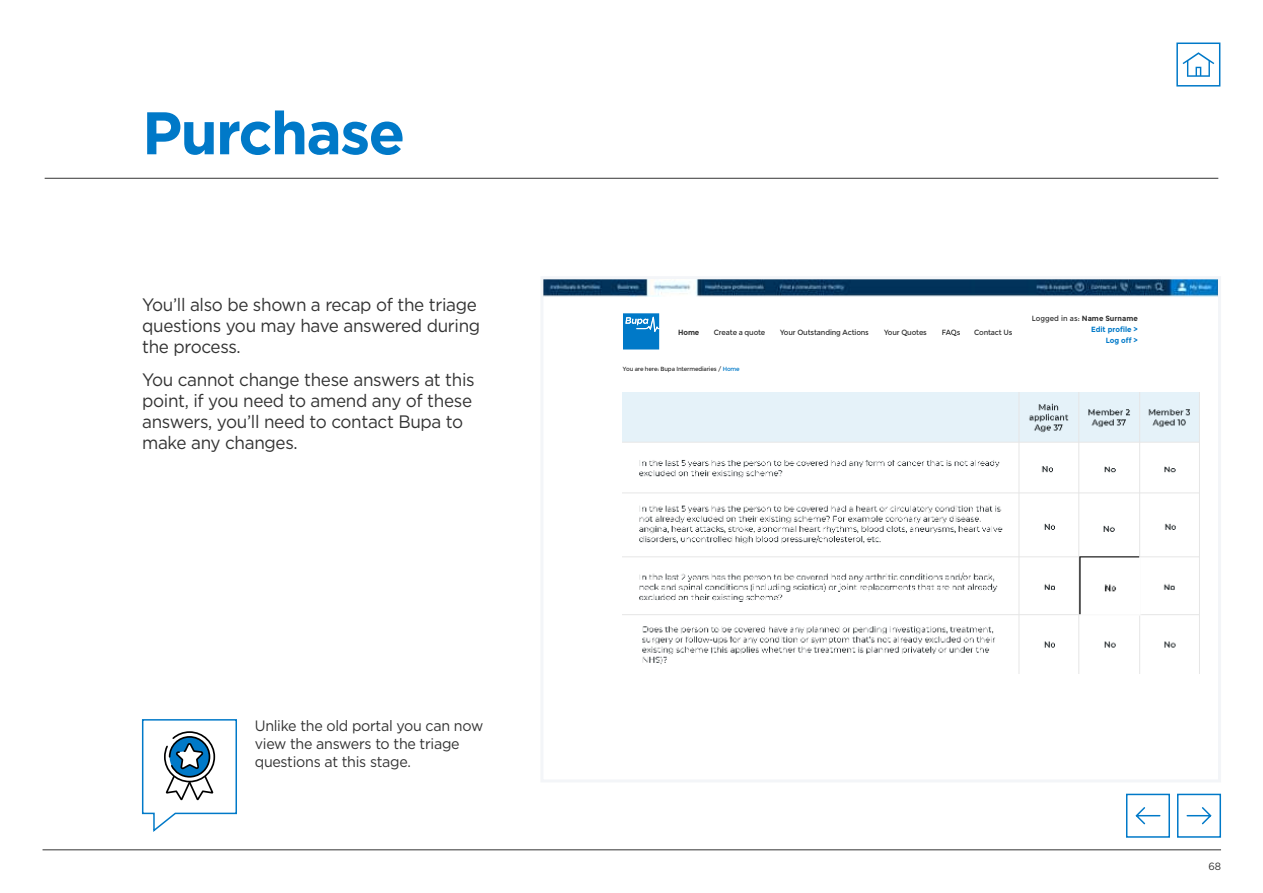
<style>
.page{position:relative;width:1263px;height:893px;background:#fff}
.page>*{position:absolute;margin:0;border:0;box-sizing:border-box;transform-origin:0 0}
.t1{font:700 60px "Gotham";letter-spacing:-.03em;color:#0079c8}
.t2{font:18px/21px "Gotham";letter-spacing:-.02em;color:#333;scale:.95 1}
.t3{font:15px/18px "Gotham";letter-spacing:-.02em;color:#333;scale:.95 1}
.t4{font:10.5px "Gotham";color:#333;scale:.95 1}
.t5{font:7.5px "Montserrat";letter-spacing:-.02em;color:#333;scale:.95 1}
.t6{font:700 7.5px/11.2px "Montserrat";letter-spacing:.005em;color:#0079c8;text-align:right;scale:.95 1}
.t7{font:700 7.5px "Montserrat";color:#333;scale:.95 1}
.t8{font:6px "Montserrat";letter-spacing:-.02em;color:#333;scale:.95 1}
.s1{color:#0079c8}
.s2{font-weight:400;color:#333}
.s3{color:#333}
</style>
<div class="page">
<hr style="left:45px;top:178px;width:1173px;height:1px;background:#333">
<hr style="left:43px;top:849px;width:1178px;height:1px;background:#333">
<div style="left:540px;top:276px;width:681px;height:506px;border:3px solid #f3f5f8"></div>
<img style="left:543px;top:279px;width:433px;height:17px">
<img style="left:976px;top:279px;width:242px;height:17px">
<svg style="left:623px;top:313px;width:36px;height:36px"></svg>
<div style="left:1176px;top:43px;width:44px;height:44px;border:2px solid #0079c8"></div>
<img style="left:623px;top:392px;width:576px;height:282px">
<svg style="left:141px;top:719px;width:96px;height:113px"></svg>
<div style="left:1177px;top:794px;width:44px;height:44px;border:1px solid #0079c8"></div>
<svg style="left:1186px;top:807px;width:26px;height:18px"></svg>
<div style="left:1126px;top:794px;width:44px;height:44px;border:1px solid #0079c8"></div>
<svg style="left:1135px;top:807px;width:26px;height:18px"></svg>
<svg style="left:1182px;top:52px;width:32px;height:25px"></svg>
<h1 class="t1" style="left:142px;top:106px;width:265px">Purchase</h1>
<p class="t2" style="left:142px;top:295px;width:357px">You’ll also be shown a recap of the triage questions you may have answered during the process.</p>
<p class="t2" style="left:142px;top:370px;width:352px">You cannot change these answers at this point, if you need to amend any of these answers, you’ll need to contact Bupa to make any changes.</p>
<p class="t3" style="left:255px;top:718px;width:242px">Unlike the old portal you can now view the answers to the triage questions at this stage.</p>
<p class="t7" style="left:678px;top:328px;width:24px">Home</p>
<p class="t5" style="left:714px;top:329px;width:56px">Create a quote</p>
<p class="t8" style="left:623px;top:367px;width:124px">You are here: Bupa Intermediaries / <span class="s1">Home</span></p>
<p class="t5" style="left:780px;top:329px;width:95px">Your Outstanding Actions</p>
<p class="t5" style="left:884px;top:329px;width:47px">Your Quotes</p>
<p class="t5" style="left:942px;top:329px;width:21px">FAQs</p>
<p class="t5" style="left:974px;top:329px;width:42px">Contact Us</p>
<p class="t6" style="left:1032px;top:313px;width:113px"><span class="s2">Logged in as:</span> <span class="s3">Name Surname<br></span>Edit profile &gt;<br>Log off &gt;</p>
<p class="t4" style="left:1208px;top:862px;width:15px">68</p>
</div>
